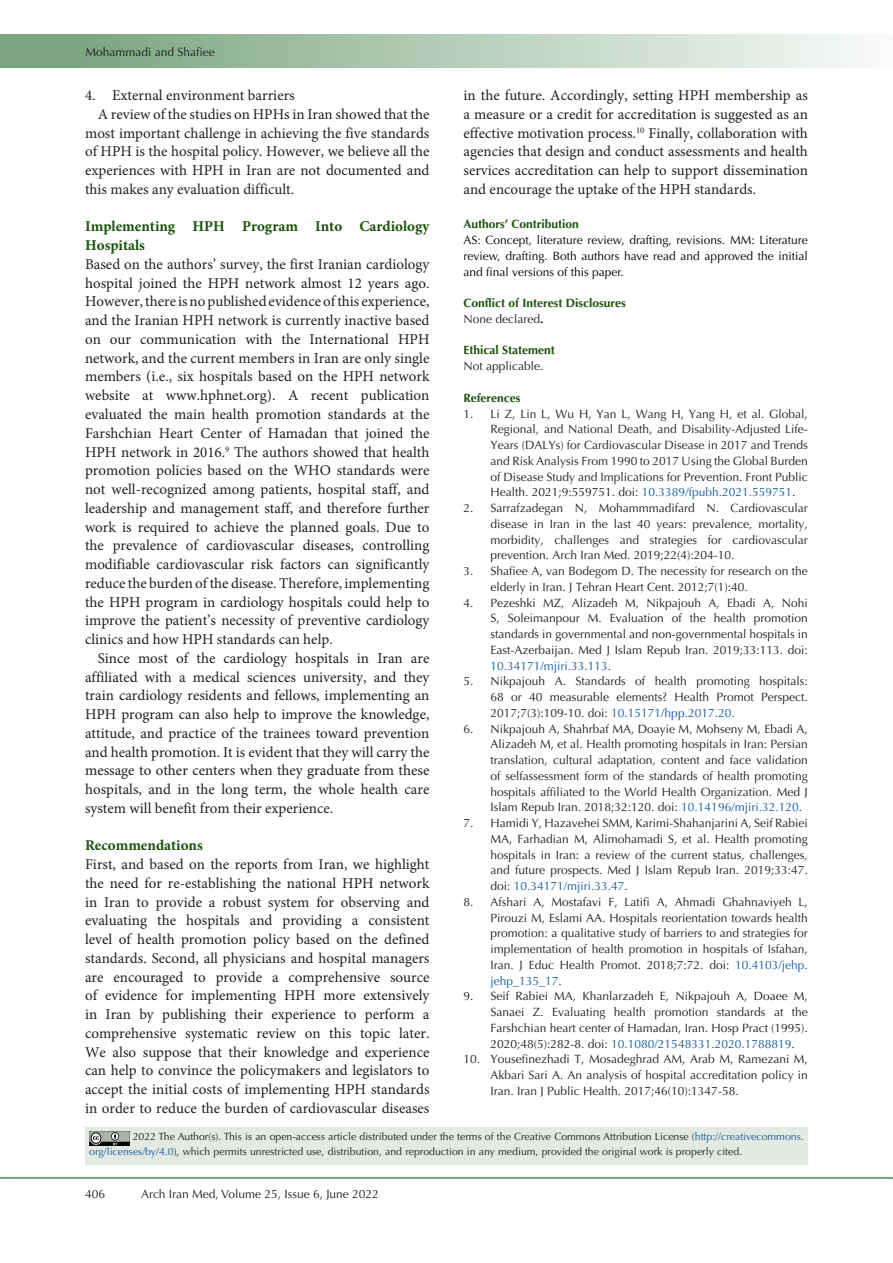
<style>
.page{position:relative;width:893px;height:1263px;background:#fff}
.page>*{position:absolute;margin:0;border:0;box-sizing:border-box;transform-origin:0 0}
.t1{font:15px/18.8px "Minion Pro";color:#231f20;text-align:justify}
.t2{font:700 15px/18.8px "Minion Pro";color:#19510a}
.t3{font:12px/15.8px "Optima LT Std";color:#231f20;text-align:justify}
.t4{font:12px/15.8px "Optima LT Std";color:#000;text-align:justify}
.t5{font:700 12px "Optima LT Std";color:#19510a}
.t6{font:10.5px/15px "Optima LT Std";color:#231f20}
.s1{font-weight:700}
.s2{color:#175d9e}
</style>
<div class="page">
<div style="left:0;top:1177px;width:893px;height:2px;background:#0099e5;border:1px solid #7aa581"></div>
<div style="left:0;top:35px;width:893px;height:33px;background:linear-gradient(to right,#719f78,#f9fbf9)"></div>
<div style="left:85px;top:1127px;width:723px;height:37px;background:#e3eae2"></div>
<img style="left:89px;top:1131px;width:40px;height:14px">
<p class="t3" style="left:85px;top:45px;width:131px">Mohammadi and Shafiee</p>
<p class="t1" style="left:85px;top:86px;width:211px">4. External environment barriers</p>
<p class="t1" style="left:85px;top:105px;width:346px;text-indent:13px">A review of the studies on HPHs in Iran showed that the most important challenge in achieving the five standards of HPH is the hospital policy. However, we believe all the experiences with HPH in Iran are not documented and this makes any evaluation difficult.</p>
<p class="t2" style="left:85px;top:217px;width:346px">Implementing HPH Program Into Cardiology<br>Hospitals</p>
<p class="t1" style="left:85px;top:255px;width:346px">Based on the authors’ survey, the first Iranian cardiology hospital joined the HPH network almost 12 years ago.<br>However, there is no published evidence of this experience, and the Iranian HPH network is currently inactive based on our communication with the International HPH network, and the current members in Iran are only single members (i.e., six hospitals based on the HPH network website at www.hphnet.org). A recent publication evaluated the main health promotion standards at the Farshchian Heart Center of Hamadan that joined the HPH network in 2016.<sup>9</sup> The authors showed that health promotion policies based on the WHO standards were not well-recognized among patients, hospital staff, and leadership and management staff, and therefore further work is required to achieve the planned goals. Due to the prevalence of cardiovascular diseases, controlling modifiable cardiovascular risk factors can significantly reduce the burden of the disease. Therefore, implementing the HPH program in cardiology hospitals could help to improve the patient’s necessity of preventive cardiology clinics and how HPH standards can help.</p>
<p class="t1" style="left:85px;top:649px;width:346px;text-indent:13px">Since most of the cardiology hospitals in Iran are affiliated with a medical sciences university, and they train cardiology residents and fellows, implementing an HPH program can also help to improve the knowledge, attitude, and practice of the trainees toward prevention and health promotion. It is evident that they will carry the message to other centers when they graduate from these hospitals, and in the long term, the whole health care system will benefit from their experience.</p>
<p class="t2" style="left:85px;top:836px;width:119px">Recommendations</p>
<p class="t1" style="left:85px;top:855px;width:346px">First, and based on the reports from Iran, we highlight the need for re-establishing the national HPH network in Iran to provide a robust system for observing and evaluating the hospitals and providing a consistent level of health promotion policy based on the defined standards. Second, all physicians and hospital managers are encouraged to provide a comprehensive source of evidence for implementing HPH more extensively in Iran by publishing their experience to perform a comprehensive systematic review on this topic later.<br>We also suppose that their knowledge and experience can help to convince the policymakers and legislators to accept the initial costs of implementing HPH standards in order to reduce the burden of cardiovascular diseases</p>
<p class="t1" style="left:463px;top:86px;width:346px">in the future. Accordingly, setting HPH membership as a measure or a credit for accreditation is suggested as an effective motivation process.<sup>10</sup> Finally, collaboration with agencies that design and conduct assessments and health services accreditation can help to support dissemination and encourage the uptake of the HPH standards.</p>
<p class="t5" style="left:463px;top:217px;width:117px">Authors’ Contribution</p>
<p class="t4" style="left:463px;top:232px;width:346px">AS: Concept, literature review, drafting, revisions. MM: Literature review, drafting. Both authors have read and approved the initial and final versions of this paper.</p>
<p class="t5" style="left:463px;top:296px;width:164px">Conflict of Interest Disclosures</p>
<p class="t3" style="left:463px;top:311px;width:82px">None declared<span class="s1">.</span></p>
<p class="t5" style="left:463px;top:343px;width:93px">Ethical Statement</p>
<p class="t3" style="left:463px;top:358px;width:82px">Not applicable.</p>
<p class="t5" style="left:463px;top:391px;width:59px">References</p>
<p class="t3" style="left:490px;top:406px;width:319px;text-indent:-27px">1. Li Z, Lin L, Wu H, Yan L, Wang H, Yang H, et al. Global, Regional, and National Death, and Disability-Adjusted Life-Years (DALYs) for Cardiovascular Disease in 2017 and Trends and Risk Analysis From 1990 to 2017 Using the Global Burden of Disease Study and Implications for Prevention. Front Public Health. 2021;9:559751. doi: <span class="s2">10.3389/fpubh.2021.559751</span>.</p>
<p class="t3" style="left:490px;top:500px;width:319px;text-indent:-27px">2. Sarrafzadegan N, Mohammmadifard N. Cardiovascular disease in Iran in the last 40 years: prevalence, mortality, morbidity, challenges and strategies for cardiovascular prevention. Arch Iran Med. 2019;22(4):204-10.</p>
<p class="t3" style="left:490px;top:563px;width:319px;text-indent:-27px">3. Shafiee A, van Bodegom D. The necessity for research on the elderly in Iran. J Tehran Heart Cent. 2012;7(1):40.</p>
<p class="t3" style="left:490px;top:595px;width:319px;text-indent:-27px">4. Pezeshki MZ, Alizadeh M, Nikpajouh A, Ebadi A, Nohi S, Soleimanpour M. Evaluation of the health promotion standards in governmental and non-governmental hospitals in East-Azerbaijan. Med J Islam Repub Iran. 2019;33:113. doi:<br><span class="s2">10.34171/mjiri.33.113</span>.</p>
<p class="t3" style="left:490px;top:673px;width:319px;text-indent:-27px">5. Nikpajouh A. Standards of health promoting hospitals:<br>68 or 40 measurable elements? Health Promot Perspect.<br>2017;7(3):109-10. doi: <span class="s2">10.15171/hpp.2017.20.</span></p>
<p class="t3" style="left:490px;top:721px;width:319px;text-indent:-27px">6. Nikpajouh A, Shahrbaf MA, Doayie M, Mohseny M, Ebadi A, Alizadeh M, et al. Health promoting hospitals in Iran: Persian translation, cultural adaptation, content and face validation of selfassessment form of the standards of health promoting hospitals affiliated to the World Health Organization. Med J Islam Repub Iran. 2018;32:120. doi: <span class="s2">10.14196/mjiri.32.120</span>.</p>
<p class="t3" style="left:490px;top:815px;width:319px;text-indent:-27px">7. Hamidi Y, Hazavehei SMM, Karimi-Shahanjarini A, Seif Rabiei MA, Farhadian M, Alimohamadi S, et al. Health promoting hospitals in Iran: a review of the current status, challenges, and future prospects. Med J Islam Repub Iran. 2019;33:47. doi: <span class="s2">10.34171/mjiri.33.47</span>.</p>
<p class="t3" style="left:490px;top:894px;width:319px;text-indent:-27px">8. Afshari A, Mostafavi F, Latifi A, Ahmadi Ghahnaviyeh L, Pirouzi M, Eslami AA. Hospitals reorientation towards health promotion: a qualitative study of barriers to and strategies for implementation of health promotion in hospitals of Isfahan, Iran. J Educ Health Promot. 2018;7:72. doi: <span class="s2">10.4103/jehp. jehp_135_17</span>.</p>
<p class="t3" style="left:490px;top:988px;width:319px;text-indent:-27px">9. Seif Rabiei MA, Khanlarzadeh E, Nikpajouh A, Doaee M, Sanaei Z. Evaluating health promotion standards at the Farshchian heart center of Hamadan, Iran. Hosp Pract (1995).<br>2020;48(5):282-8. doi: <span class="s2">10.1080/21548331.2020.1788819</span>.</p>
<p class="t3" style="left:490px;top:1051px;width:319px;text-indent:-27px">10. Yousefinezhadi T, Mosadeghrad AM, Arab M, Ramezani M, Akbari Sari A. An analysis of hospital accreditation policy in Iran. Iran J Public Health. 2017;46(10):1347-58.</p>
<p class="t6" style="left:89px;top:1129px;width:716px;text-indent:43px">2022 The Author(s). This is an open-access article distributed under the terms of the Creative Commons Attribution License (<span class="s2">http://creativecommons. org/licenses/by/4.0</span>), which permits unrestricted use, distribution, and reproduction in any medium, provided the original work is properly cited.</p>
<p class="t3" style="left:85px;top:1186px;width:22px">406</p>
<p class="t3" style="left:141px;top:1186px;width:239px">Arch Iran Med, Volume 25, Issue 6, June 2022</p>
</div>
